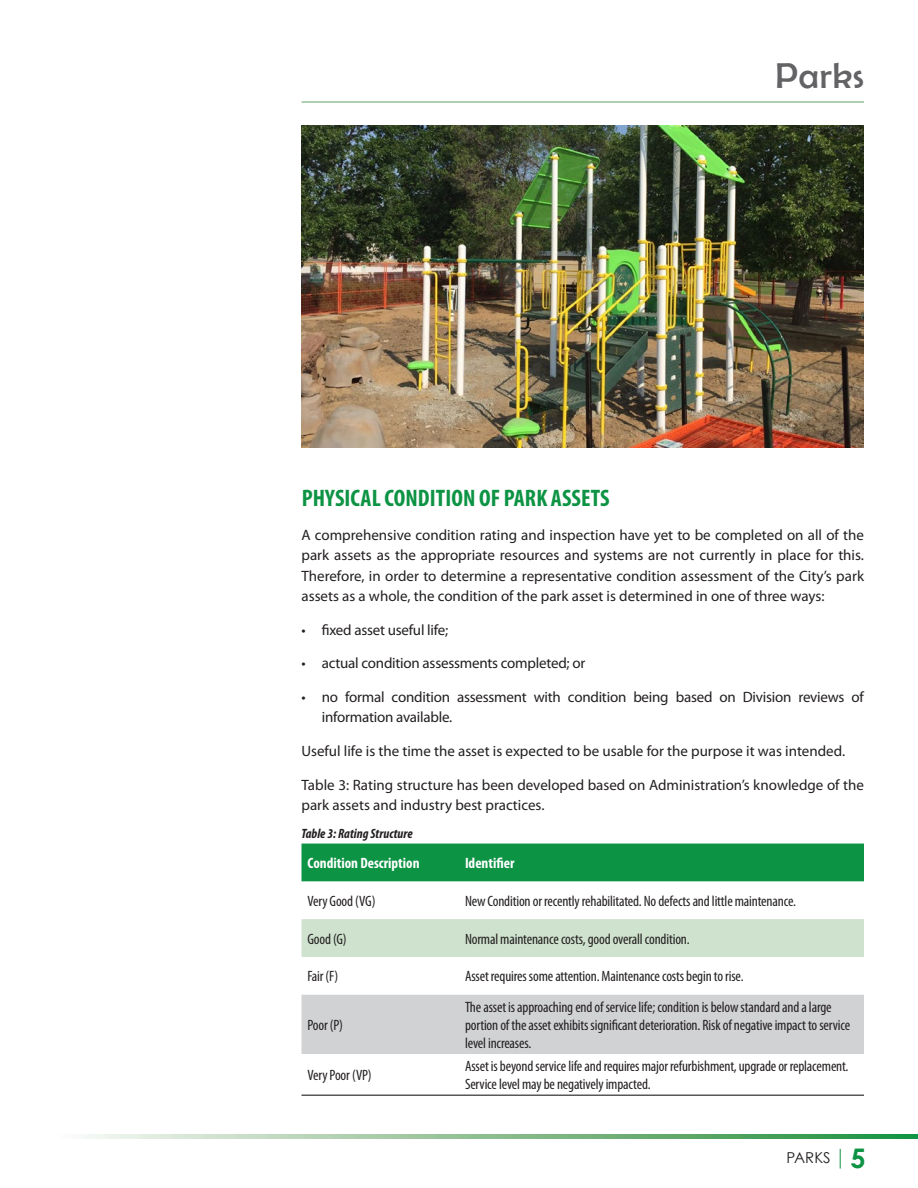
<style>
.page{position:relative;width:918px;height:1188px;background:#fff}
.page>*{position:absolute;margin:0;border:0;box-sizing:border-box;transform-origin:0 0}
.t1{font:36px "Berlin Sans FB";letter-spacing:.025em;color:#636366}
.t2{font:700 condensed 24px "Myriad Pro";letter-spacing:.005em;color:#0d9344}
.t3{font:15px/20.2px "Myriad Pro";color:#231f20}
.table_-_content{font:condensed 15px/18px "Myriad Pro";letter-spacing:-.01em;color:#231f20}
.table_-_head{font:700 condensed 15px "Myriad Pro";color:#fff}
.t4{font:15px "Century Gothic";color:#231f20}
.table_heading{font:italic 700 condensed 13.5px "Myriad Pro";color:#231f20}
.s1{font-weight:700;font-size:27px;color:#0d9344}
</style>
<div class="page">
<svg style="left:85px;top:1134px;width:833px;height:4px;background:#88be91"></svg>
<hr style="left:302px;top:102px;width:562px;height:1px;background:#5ca767">
<svg style="left:840px;top:1149px;width:1px;height:20px"></svg>
<div style="left:302px;top:844px;width:562px;height:37px;background:#0d9344"></div>
<div style="left:302px;top:919px;width:562px;height:38px;background:#cfe2ce"></div>
<div style="left:302px;top:995px;width:562px;height:59px;background:#d1d2d4"></div>
<hr style="left:302px;top:1094px;width:157px;height:2px;background:#57585a">
<hr style="left:459px;top:1094px;width:405px;height:2px;background:#57585a">
<img style="left:302px;top:126px;width:562px;height:322px">
<h1 class="t1" style="left:776px;top:55px;width:90px">Parks</h1>
<p class="t2" style="left:302px;top:483px;width:309px">PHYSICAL CONDITION OF PARK ASSETS</p>
<p class="t3" style="left:302px;top:525px;width:564px;text-align:justify">A comprehensive condition rating and inspection have yet to be completed on all of the park assets as the appropriate resources and systems are not currently in place for this.<br>Therefore, in order to determine a representative condition assessment of the City’s park assets as a whole, the condition of the park asset is determined in one of three ways:</p>
<p class="t3" style="left:302px;top:619px;width:148px">• fixed asset useful life;</p>
<p class="t3" style="left:302px;top:653px;width:285px">• actual condition assessments completed; or</p>
<p class="t3" style="left:322px;top:687px;width:544px;text-indent:-20px">• no formal condition assessment with condition being based on Division reviews of information available.</p>
<p class="t3" style="left:302px;top:741px;width:545px">Useful life is the time the asset is expected to be usable for the purpose it was intended.</p>
<p class="t3" style="left:302px;top:774px;width:564px">Table 3: Rating structure has been developed based on Administration’s knowledge of the park assets and industry best practices.</p>
<p class="table_heading" style="left:302px;top:825px;width:113px">Table 3: Rating Structure</p>
<p class="table_-_head" style="left:308px;top:854px;width:114px">Condition Description</p>
<p class="table_-_head" style="left:465px;top:854px;width:51px">Identifier</p>
<p class="table_-_content" style="left:308px;top:892px;width:69px">Very Good (VG)</p>
<p class="table_-_content" style="left:465px;top:892px;width:333px">New Condition or recently rehabilitated. No defects and little maintenance.</p>
<p class="table_-_content" style="left:308px;top:930px;width:41px">Good (G)</p>
<p class="table_-_content" style="left:465px;top:930px;width:226px">Normal maintenance costs, good overall condition.</p>
<p class="table_-_content" style="left:308px;top:967px;width:32px">Fair (F)</p>
<p class="table_-_content" style="left:465px;top:967px;width:280px">Asset requires some attention. Maintenance costs begin to rise.</p>
<p class="table_-_content" style="left:308px;top:1016px;width:37px">Poor (P)</p>
<p class="table_-_content" style="left:465px;top:998px;width:387px">The asset is approaching end of service life; condition is below standard and a large portion of the asset exhibits significant deterioration. Risk of negative impact to service level increases.</p>
<p class="table_-_content" style="left:308px;top:1066px;width:66px">Very Poor (VP)</p>
<p class="table_-_content" style="left:465px;top:1057px;width:385px">Asset is beyond service life and requires major refurbishment, upgrade or replacement.<br>Service level may be negatively impacted.</p>
<p class="t4" style="left:786px;top:1149px;width:81px">PARKS <span class="s1">5</span></p>
</div>
